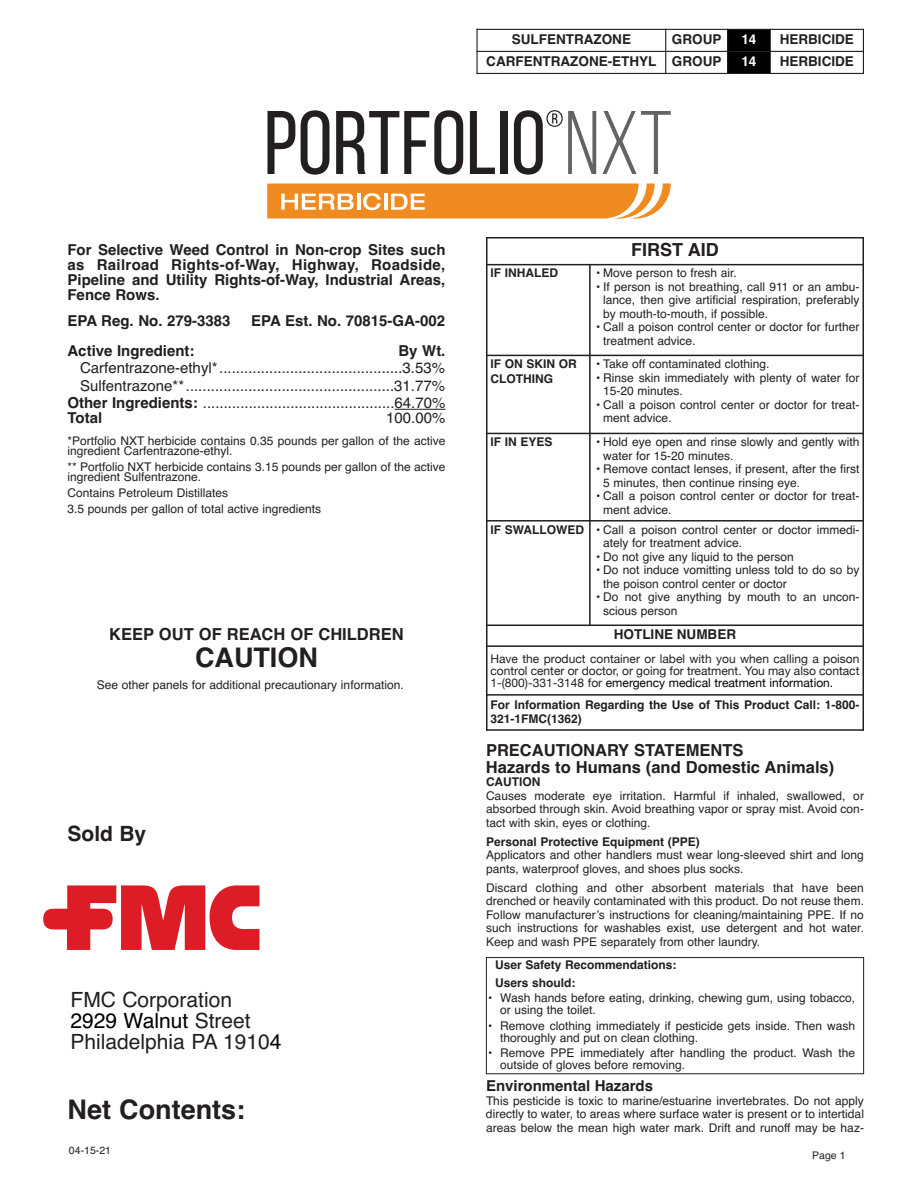
<style>
.page{position:relative;width:918px;height:1188px;background:#fff}
.page>*{position:absolute;margin:0;border:0;box-sizing:border-box;transform-origin:0 0}
.t1{font:700 27px "Helvetica";color:#231f20}
.t2{font:21px/21px "Helvetica";color:#231f20}
.t3{font:700 21px "Helvetica";color:#231f20}
.t4{font:700 18px "Helvetica";color:#231f20}
.t5{font:700 16.5px/16.5px "Helvetica";color:#231f20}
.t6{font:700 15px/15px "Helvetica";color:#231f20;text-align:justify}
.t7{font:15px/17.4px "Helvetica";color:#231f20;text-align:right}
.t8{font:700 13.5px "Helvetica";color:#231f20}
.t9{font:700 13.5px "Helvetica";color:#fff}
.t10{font:12px/13.5px "Helvetica";color:#231f20}
.t11{font:700 12px/14.4px "Helvetica";color:#231f20}
.t12{font:12px/12px "Helvetica Neue";color:#231f20;text-align:justify}
.t13{font:10.5px "Helvetica";color:#231f20}
.s1{font-weight:700}
.s2{color:#000}
</style>
<div class="page">
<hr style="left:395px;top:409px;width:51px;height:1px;background:#231f20">
<svg style="left:43px;top:885px;width:216px;height:65px"></svg>
<div style="left:486px;top:957px;width:378px;height:117px;border:1px solid #231f20"></div>
<div style="left:728px;top:29px;width:42px;height:22px;background:#000"></div>
<div style="left:728px;top:51px;width:42px;height:23px;background:#000"></div>
<hr style="left:477px;top:29px;width:1px;height:45px;background:#231f20">
<hr style="left:665px;top:29px;width:1px;height:45px;background:#231f20">
<hr style="left:727px;top:29px;width:1px;height:45px;background:#231f20">
<hr style="left:770px;top:29px;width:1px;height:45px;background:#231f20">
<hr style="left:863px;top:29px;width:1px;height:45px;background:#231f20">
<hr style="left:477px;top:29px;width:387px;height:1px;background:#231f20">
<hr style="left:477px;top:51px;width:387px;height:1px;background:#231f20">
<hr style="left:477px;top:73px;width:387px;height:1px;background:#231f20">
<hr style="left:486px;top:237px;width:2px;height:494px;background:#231f20">
<hr style="left:589px;top:264px;width:2px;height:362px;background:#231f20">
<hr style="left:862px;top:237px;width:2px;height:494px;background:#231f20">
<hr style="left:486px;top:237px;width:378px;height:1px;background:#231f20">
<hr style="left:486px;top:264px;width:378px;height:1px;background:#231f20">
<hr style="left:486px;top:355px;width:378px;height:1px;background:#231f20">
<hr style="left:486px;top:433px;width:378px;height:1px;background:#231f20">
<hr style="left:486px;top:520px;width:378px;height:2px;background:#231f20">
<hr style="left:486px;top:625px;width:378px;height:1px;background:#231f20">
<hr style="left:486px;top:645px;width:378px;height:2px;background:#231f20">
<hr style="left:486px;top:694px;width:378px;height:2px;background:#231f20">
<hr style="left:486px;top:729px;width:378px;height:2px;background:#231f20">
<svg style="left:267px;top:111px;width:28px;height:63px"></svg>
<svg style="left:301px;top:110px;width:28px;height:65px"></svg>
<svg style="left:336px;top:110px;width:127px;height:65px"></svg>
<svg style="left:470px;top:111px;width:25px;height:63px"></svg>
<div style="left:500px;top:111px;width:7px;height:63px;background:#231f20"></div>
<svg style="left:514px;top:110px;width:82px;height:65px"></svg>
<svg style="left:603px;top:111px;width:68px;height:63px"></svg>
<svg style="left:267px;top:184px;width:404px;height:34px;background:#f29b40"></svg>
<p class="t8" style="left:512px;top:32px;width:121px">SULFENTRAZONE</p>
<p class="t8" style="left:672px;top:32px;width:51px">GROUP</p>
<p class="t9" style="left:741px;top:32px;width:17px">14</p>
<p class="t8" style="left:780px;top:32px;width:76px">HERBICIDE</p>
<p class="t8" style="left:486px;top:54px;width:237px">CARFENTRAZONE-ETHYL GROUP</p>
<p class="t9" style="left:741px;top:54px;width:17px">14</p>
<p class="t8" style="left:780px;top:54px;width:76px">HERBICIDE</p>
<p class="t6" style="left:67px;top:243px;width:380px">For Selective Weed Control in Non-crop Sites such as Railroad Rights-of-Way, Highway, Roadside, Pipeline and Utility Rights-of-Way, Industrial Areas, Fence Rows.</p>
<p class="t6" style="left:68px;top:313px;width:164px">EPA Reg. No. 279-3383</p>
<p class="t6" style="left:251px;top:313px;width:195px">EPA Est. No. 70815-GA-002</p>
<p class="t6" style="left:68px;top:343px;width:129px">Active Ingredient:</p>
<p class="t6" style="left:398px;top:343px;width:49px">By Wt.</p>
<p class="t7" style="left:68px;top:359px;width:379px">Carfentrazone-ethyl*............................................3.53%<br>Sulfentrazone**..................................................31.77%<br><span class="s1">Other Ingredients:</span> ..............................................64.70%</p>
<p class="t6" style="left:68px;top:410px;width:36px">Total</p>
<p class="t7" style="left:386px;top:409px;width:61px">100.00%</p>
<p class="t10" style="left:67px;top:435px;width:379px;line-height:10.5px">*Portfolio NXT herbicide contains 0.35 pounds per gallon of the active ingredient Carfentrazone-ethyl.</p>
<p class="t10" style="left:67px;top:462px;width:379px;line-height:10.5px">** Portfolio NXT herbicide contains 3.15 pounds per gallon of the active ingredient Sulfentrazone.</p>
<p class="t10" style="left:67px;top:485px;width:255px;line-height:15.9px">Contains Petroleum Distillates<br>3.5 pounds per gallon of total active ingredients</p>
<h3 class="t5" style="left:109px;top:626px;width:296px">KEEP OUT OF REACH OF CHILDREN</h3>
<h1 class="t1" style="left:195px;top:642px;width:124px">CAUTION</h1>
<p class="t10" style="left:97px;top:679px;width:308px">See other panels for additional precautionary information.</p>
<h2 class="t3" style="left:68px;top:822px;width:80px">Sold By</h2>
<h2 class="t2" style="left:71px;top:990px;width:212px">FMC Corporation<br><span class="s2">2929 Walnut</span> Street<br>Philadelphia PA 1910<span class="s2">4</span></h2>
<h1 class="t1" style="left:68px;top:1093px;width:179px">Net Contents:</h1>
<p class="t13" style="left:69px;top:1144px;width:44px">04-15-21</p>
<h3 class="t4" style="left:631px;top:240px;width:89px">FIRST AID</h3>
<p class="t11" style="left:490px;top:266px;width:69px">IF INHALED</p>
<p class="t10" style="left:596px;top:267px;width:142px">• Move person to fresh air.</p>
<p class="t10" style="left:603px;top:280px;width:258px;text-align:justify;text-indent:-7px">• If person is not breathing, call 911 or an ambu&shy;lance, then give artificial respiration, preferably by mouth-to-mouth, if possible.</p>
<p class="t10" style="left:603px;top:321px;width:258px;text-indent:-7px">• Call a poison control center or doctor for further treatment advice.</p>
<p class="t11" style="left:490px;top:357px;width:88px">IF ON SKIN OR<br>CLOTHING</p>
<p class="t10" style="left:596px;top:357px;width:175px">• Take off contaminated clothing.</p>
<p class="t10" style="left:603px;top:371px;width:258px;text-indent:-7px">• Rinse skin immediately with plenty of water for<br>15-20 minutes.</p>
<p class="t10" style="left:603px;top:398px;width:258px;text-indent:-7px">• Call a poison control center or doctor for treat&shy;ment advice.</p>
<p class="t11" style="left:490px;top:435px;width:64px">IF IN EYES</p>
<p class="t10" style="left:603px;top:435px;width:258px;text-indent:-7px">• Hold eye open and rinse slowly and gently with water for 15-20 minutes.</p>
<p class="t10" style="left:603px;top:462px;width:258px;text-indent:-7px">• Remove contact lenses, if present, after the first<br>5 minutes, then continue rinsing eye.</p>
<p class="t10" style="left:603px;top:489px;width:258px;text-indent:-7px">• Call a poison control center or doctor for treat&shy;ment advice.</p>
<p class="t10" style="left:490px;top:523px;width:371px;text-align:center"><span class="s1">IF SWALLOWED</span> • Call a poison control center or doctor immedi&shy;ately for treatment advice.</p>
<p class="t10" style="left:596px;top:550px;width:199px">• Do not give any liquid to the person</p>
<p class="t10" style="left:603px;top:563px;width:258px;text-indent:-7px">• Do not induce vomitting unless told to do so by the poison control center or doctor</p>
<p class="t10" style="left:603px;top:590px;width:258px;text-indent:-7px">• Do not give anything by mouth to an uncon&shy;scious person</p>
<p class="t8" style="left:614px;top:627px;width:124px">HOTLINE NUMBER</p>
<p class="t12" style="left:490px;top:653px;width:371px">Have the product container or label with you when calling a poison control center or doctor, or going for treatment. You may also contact 1-(800)-331-3148 for <span class="s2">emergency medical treatment information.</span></p>
<p class="t11" style="left:490px;top:697px;width:371px">For Information Regarding the Use of This Product Call: 1-800-<br>321-1FMC(1362)</p>
<h3 class="t5" style="left:486px;top:742px;width:350px">PRECAUTIONARY STATEMENTS<br>Hazards to Humans (and Domestic Animals)</h3>
<p class="t11" style="left:486px;top:775px;width:56px">CAUTION</p>
<p class="t10" style="left:486px;top:789px;width:380px;text-align:justify">Causes moderate eye irritation. Harmful if inhaled, swallowed, or absorbed through skin. Avoid breathing vapor or spray mist. Avoid con&shy;tact with skin, eyes or clothing.</p>
<p class="t11" style="left:486px;top:834px;width:215px">Personal Protective Equipment (PPE)</p>
<p class="t10" style="left:486px;top:848px;width:379px">Applicators and other handlers must wear long-sleeved shirt and long pants, waterproof gloves, and shoes plus socks.</p>
<p class="t10" style="left:486px;top:881px;width:380px;text-align:justify">Discard clothing and other absorbent materials that have been drenched or heavily contaminated with this product. Do not reuse them.<br>Follow manufacturer’s instructions for cleaning/maintaining PPE. If no such instructions for washables exist, use detergent and hot water.<br>Keep and wash PPE separately from other laundry.</p>
<p class="t11" style="left:495px;top:956px;width:183px;line-height:17.4px">User Safety Recommendations:<br>Users should:</p>
<p class="t10" style="left:500px;top:992px;width:356px;line-height:12px;text-indent:-12px">• Wash hands before eating, drinking, chewing gum, using tobacco, or using the toilet.</p>
<p class="t10" style="left:500px;top:1019px;width:356px;line-height:12px;text-indent:-12px">• Remove clothing immediately if pesticide gets inside. Then wash thoroughly and put on clean clothing.</p>
<p class="t10" style="left:500px;top:1047px;width:356px;line-height:12px;text-indent:-12px">• Remove PPE immediately after handling the product. Wash the outside of gloves before removing.</p>
<p class="t6" style="left:486px;top:1078px;width:169px">Environmental Hazards</p>
<p class="t10" style="left:486px;top:1094px;width:380px;text-align:justify">This pesticide is toxic to marine/estuarine invertebrates. Do not apply directly to water, to areas where surface water is present or to intertidal areas below the mean high water mark. Drift and runoff may be haz-</p>
<p class="t13" style="left:812px;top:1149px;width:35px">Page 1</p>
</div>
